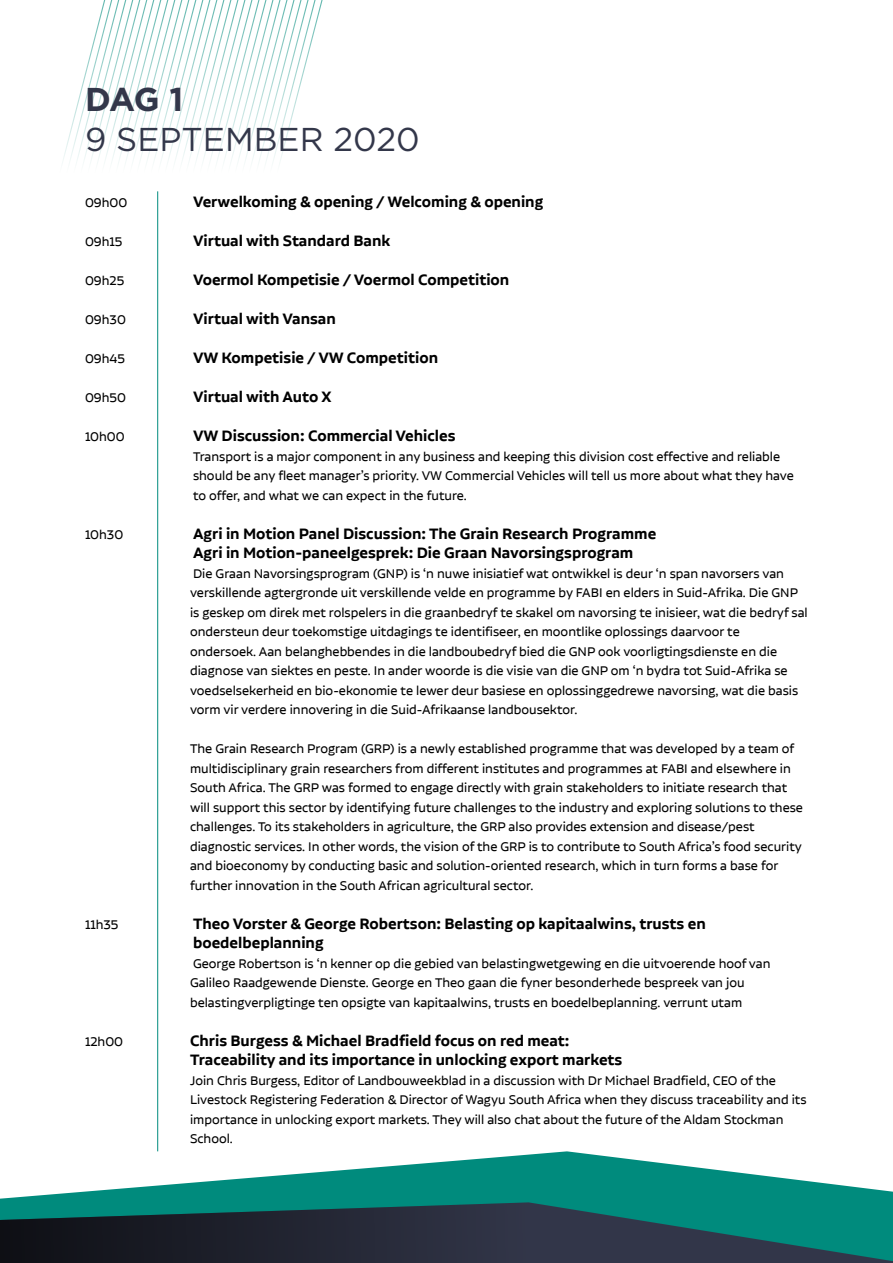
<style>
.page{position:relative;width:893px;height:1263px;background:#fff}
.page>*{position:absolute;margin:0;border:0;box-sizing:border-box;transform-origin:0 0}
.t1{font:33px "Gotham";color:#33374a}
.t2{font:700 33px "Gotham";color:#33374a}
.t3{font:600 18px/19.5px "Alvar Essential";color:#000}
.t4{font:15px/19.5px "Alvar Essential";color:#000}
</style>
<div class="page">
<svg style="left:62px;top:0;width:261px;height:296px"></svg>
<hr style="left:157px;top:191px;width:1px;height:960px;background:#008b7d">
<svg style="left:0;top:1151px;width:893px;height:51px;fill:#008b7d"></svg>
<svg style="left:0;top:1202px;width:893px;height:61px;background:#1b454b"></svg>
<h1 class="t2" style="left:85px;top:78px;width:100px">DAG 1</h1>
<h1 class="t1" style="left:85px;top:118px;width:336px">9 SEPTEMBER 2020</h1>
<p class="t4" style="left:85px;top:193px;width:44px">09h00</p>
<p class="t3" style="left:193px;top:192px;width:352px">Verwelkoming &amp; opening / Welcoming &amp; opening</p>
<p class="t4" style="left:85px;top:232px;width:39px">09h15</p>
<p class="t3" style="left:193px;top:231px;width:199px">Virtual with Standard Bank</p>
<p class="t4" style="left:85px;top:271px;width:41px">09h25</p>
<p class="t3" style="left:193px;top:270px;width:318px">Voermol Kompetisie / Voermol Competition</p>
<p class="t4" style="left:85px;top:310px;width:42px">09h30</p>
<p class="t3" style="left:193px;top:309px;width:144px">Virtual with Vansan</p>
<p class="t4" style="left:85px;top:349px;width:41px">09h45</p>
<p class="t3" style="left:193px;top:348px;width:247px">VW Kompetisie / VW Competition</p>
<p class="t4" style="left:85px;top:388px;width:43px">09h50</p>
<p class="t3" style="left:193px;top:387px;width:140px">Virtual with Auto X</p>
<p class="t4" style="left:85px;top:427px;width:41px">10h00</p>
<p class="t3" style="left:193px;top:426px;width:264px">VW Discussion: Commercial Vehicles</p>
<p class="t4" style="left:193px;top:446px;width:602px">Transport is a major component in any business and keeping this division cost effective and reliable should be any fleet manager’s priority. VW Commercial Vehicles will tell us more about what they have to offer, and what we can expect in the future.</p>
<p class="t4" style="left:85px;top:524px;width:40px">10h30</p>
<p class="t3" style="left:193px;top:523px;width:465px">Agri in Motion Panel Discussion: The Grain Research Programme<br>Agri in Motion-paneelgesprek: Die Graan Navorsingsprogram</p>
<p class="t4" style="left:190px;top:563px;width:619px">Die Graan Navorsingsprogram (GNP) is ‘n nuwe inisiatief wat ontwikkel is deur ‘n span navorsers van verskillende agtergronde uit verskillende velde en programme by FABI en elders in Suid-Afrika. Die GNP is geskep om direk met rolspelers in die graanbedryf te skakel om navorsing te inisieer, wat die bedryf sal ondersteun deur toekomstige uitdagings te identifiseer, en moontlike oplossings daarvoor te ondersoek. Aan belanghebbendes in die landboubedryf bied die GNP ook voorligtingsdienste en die diagnose van siektes en peste. In ander woorde is die visie van die GNP om ‘n bydra tot Suid-Afrika se voedselsekerheid en bio-ekonomie te lewer deur basiese en oplossinggedrewe navorsing, wat die basis vorm vir verdere innovering in die Suid-Afrikaanse landbousektor.</p>
<p class="t4" style="left:190px;top:739px;width:614px">The Grain Research Program (GRP) is a newly established programme that was developed by a team of multidisciplinary grain researchers from different institutes and programmes at FABI and elsewhere in South Africa. The GRP was formed to engage directly with grain stakeholders to initiate research that will support this sector by identifying future challenges to the industry and exploring solutions to these challenges. To its stakeholders in agriculture, the GRP also provides extension and disease/pest diagnostic services. In other words, the vision of the GRP is to contribute to South Africa’s food security and bioeconomy by conducting basic and solution-oriented research, which in turn forms a base for further innovation in the South African agricultural sector.</p>
<p class="t4" style="left:85px;top:914px;width:35px">11h35</p>
<p class="t3" style="left:193px;top:913px;width:514px">Theo Vorster &amp; George Robertson: Belasting op kapitaalwins, trusts en boedelbeplanning</p>
<p class="t4" style="left:190px;top:953px;width:582px">George Robertson is ‘n kenner op die gebied van belastingwetgewing en die uitvoerende hoof van<br>Galileo Raadgewende Dienste. George en Theo gaan die fyner besonderhede bespreek van jou belastingverpligtinge ten opsigte van kapitaalwins, trusts en boedelbeplanning. verrunt utam</p>
<p class="t4" style="left:85px;top:1031px;width:40px">12h00</p>
<p class="t3" style="left:190px;top:1030px;width:434px">Chris Burgess &amp; Michael Bradfield focus on red meat:<br>Traceability and its importance in unlocking export markets</p>
<p class="t4" style="left:190px;top:1070px;width:618px">Join Chris Burgess, Editor of Landbouweekblad in a discussion with Dr Michael Bradfield, CEO of the Livestock Registering Federation &amp; Director of Wagyu South Africa when they discuss traceability and its importance in unlocking export markets. They will also chat about the future of the Aldam Stockman School.</p>
</div>
